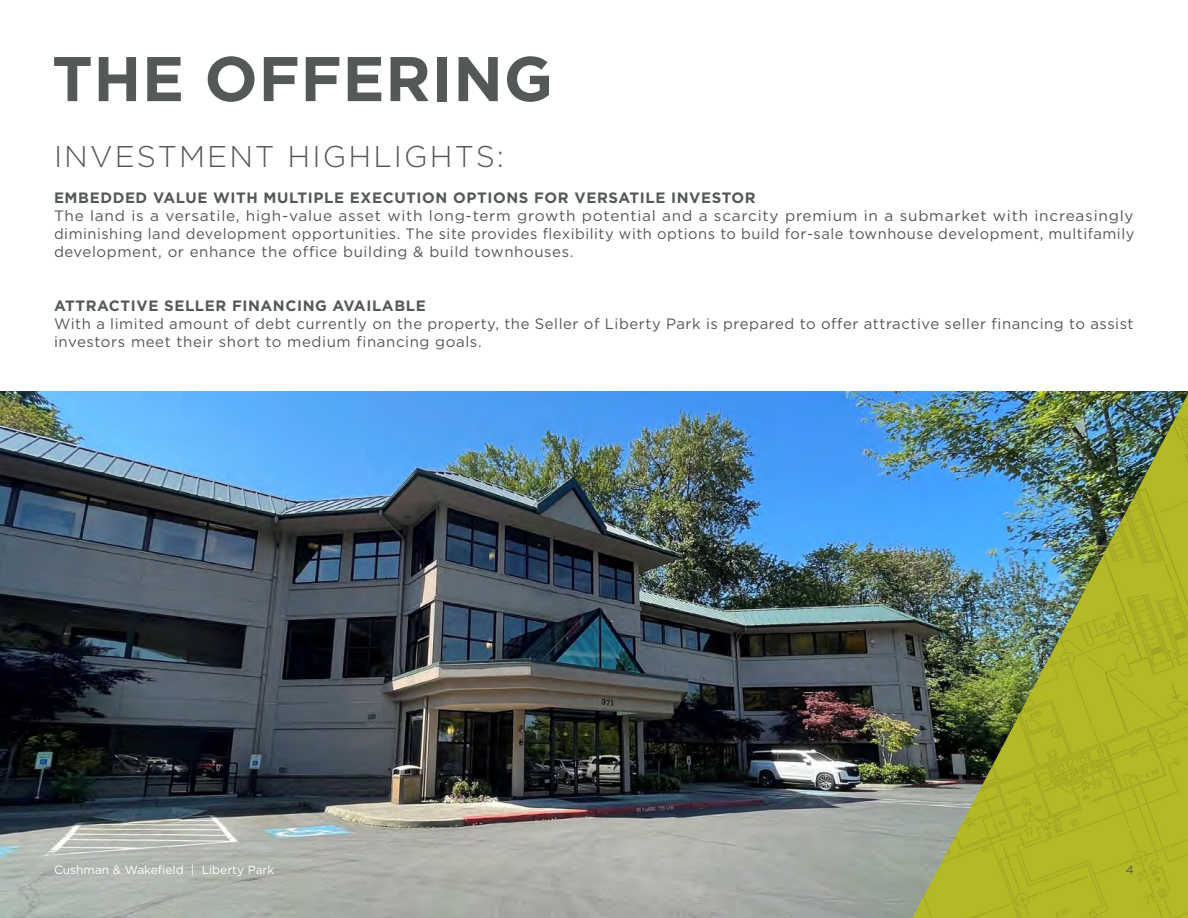
<style>
.page{position:relative;width:1188px;height:918px;background:#fff}
.page>*{position:absolute;margin:0;border:0;box-sizing:border-box;transform-origin:0 0}
.t1{font:700 63px "Gotham";letter-spacing:.01em;color:#545859}
.t2{font:300 30px "Gotham";letter-spacing:.07em;color:#545859}
.t3{font:15px/18px "Gotham";letter-spacing:.04em;color:#545859;text-align:justify}
.t4{font:700 15px "Gotham";letter-spacing:.04em;color:#545859}
.t5{font:12px "Gotham";color:#fff}
.t6{font:12px "Gotham";color:#545859}
</style>
<div class="page">
<img style="left:0;top:392px;width:1188px;height:526px">
<img style="left:912px;top:394px;width:276px;height:524px">
<h1 class="t1" style="left:52px;top:37px;width:503px">THE OFFERING</h1>
<h2 class="t2" style="left:54px;top:137px;width:452px">INVESTMENT HIGHLIGHTS:</h2>
<p class="t4" style="left:54px;top:187px;width:703px">EMBEDDED VALUE WITH MULTIPLE EXECUTION OPTIONS FOR VERSATILE INVESTOR</p>
<p class="t3" style="left:54px;top:206px;width:1082px">The land is a versatile, high-value asset with long-term growth potential and a scarcity premium in a submarket with increasingly diminishing land development opportunities. The site provides flexibility with options to build for-sale townhouse development, multifamily development, or enhance the office building &amp; build townhouses.</p>
<p class="t4" style="left:54px;top:295px;width:373px">ATTRACTIVE SELLER FINANCING AVAILABLE</p>
<p class="t3" style="left:54px;top:314px;width:1081px">With a limited amount of debt currently on the property, the Seller of Liberty Park is prepared to offer attractive seller financing to assist investors meet their short to medium financing goals.</p>
<p class="t5" style="left:54px;top:862px;width:222px">Cushman &amp; Wakefield | Liberty Park</p>
<p class="t6" style="left:1126px;top:862px;width:10px">4</p>
</div>
